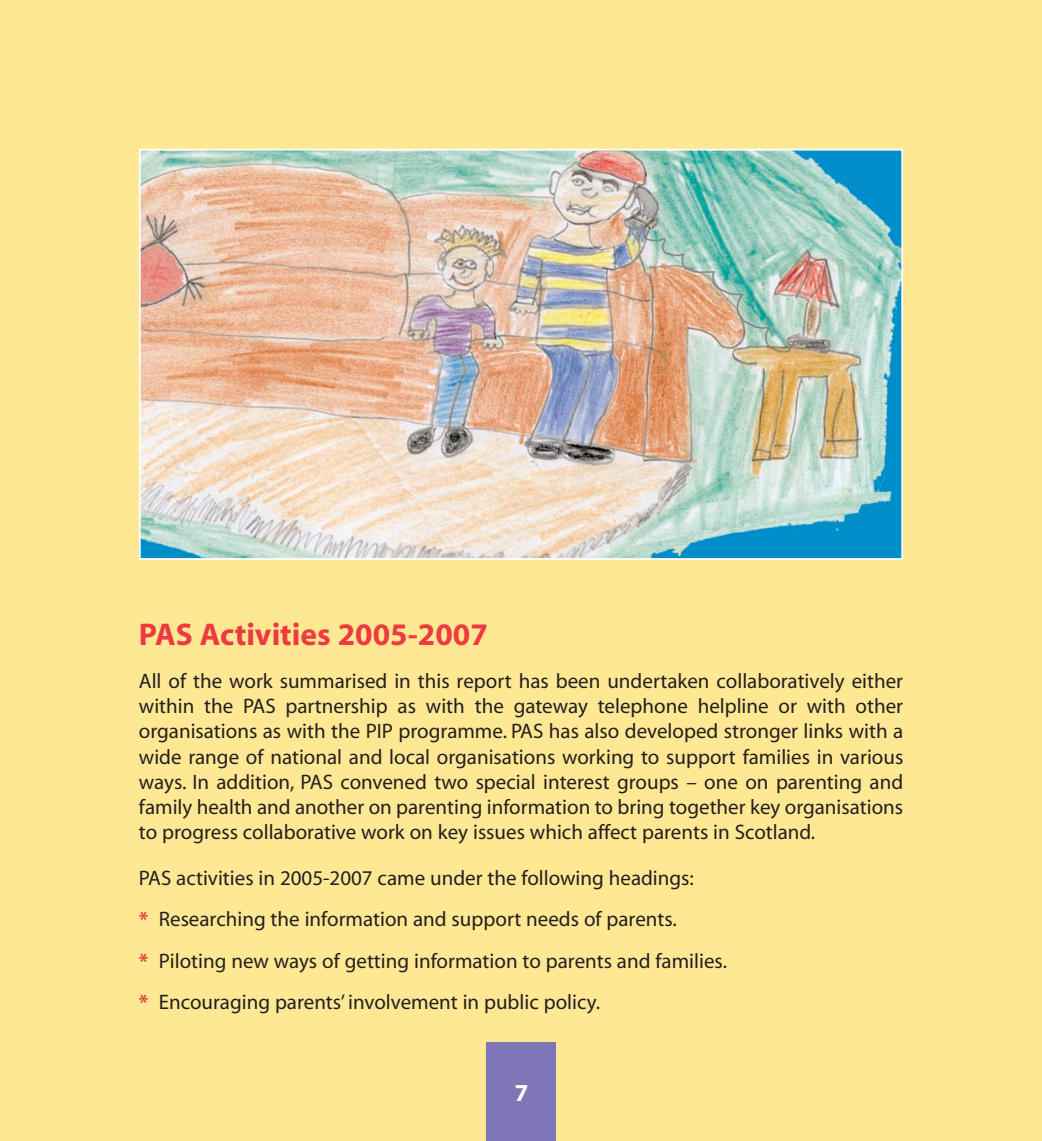
<style>
.page{position:relative;width:1042px;height:1141px;background:#ffe894}
.page>*{position:absolute;margin:0;border:0;box-sizing:border-box;transform-origin:0 0}
.t1{font:700 31.5px "Myriad";color:#ee3a41}
.t2{font:700 24.5px "Myriad";color:#fff}
.t3{font:21px/25.2px "Myriad";color:#231f20;text-align:justify}
.s1{font-weight:700;color:#ee3a41}
</style>
<div class="page">
<div style="left:486px;top:1042px;width:70px;height:99px;background:#7f76b7"></div>
<img style="left:142px;top:152px;width:758px;height:405px">
<div style="left:139px;top:149px;width:764px;height:411px;border:2px solid #fff"></div>
<h1 class="t1" style="left:139px;top:623px;width:350px">PAS Activities 2005-2007</h1>
<p class="t3" style="left:139px;top:670px;width:766px">All of the work summarised in this report has been undertaken collaboratively either within the PAS partnership as with the gateway telephone helpline or with other organisations as with the PIP programme. PAS has also developed stronger links with a wide range of national and local organisations working to support families in various ways. In addition, PAS convened two special interest groups – one on parenting and family health and another on parenting information to bring together key organisations to progress collaborative work on key issues which affect parents in Scotland.</p>
<p class="t3" style="left:139px;top:860px;width:589px;line-height:41.1px;text-align:left">PAS activities in 2005-2007 came under the following headings:<br><span class="s1">*</span> Researching the information and support needs of parents.<br><span class="s1">*</span> Piloting new ways of getting information to parents and families. <span class="s1">*</span> Encouraging parents’ involvement in public policy.</p>
<p class="t2" style="left:515px;top:1083px;width:15px">7</p>
</div>
